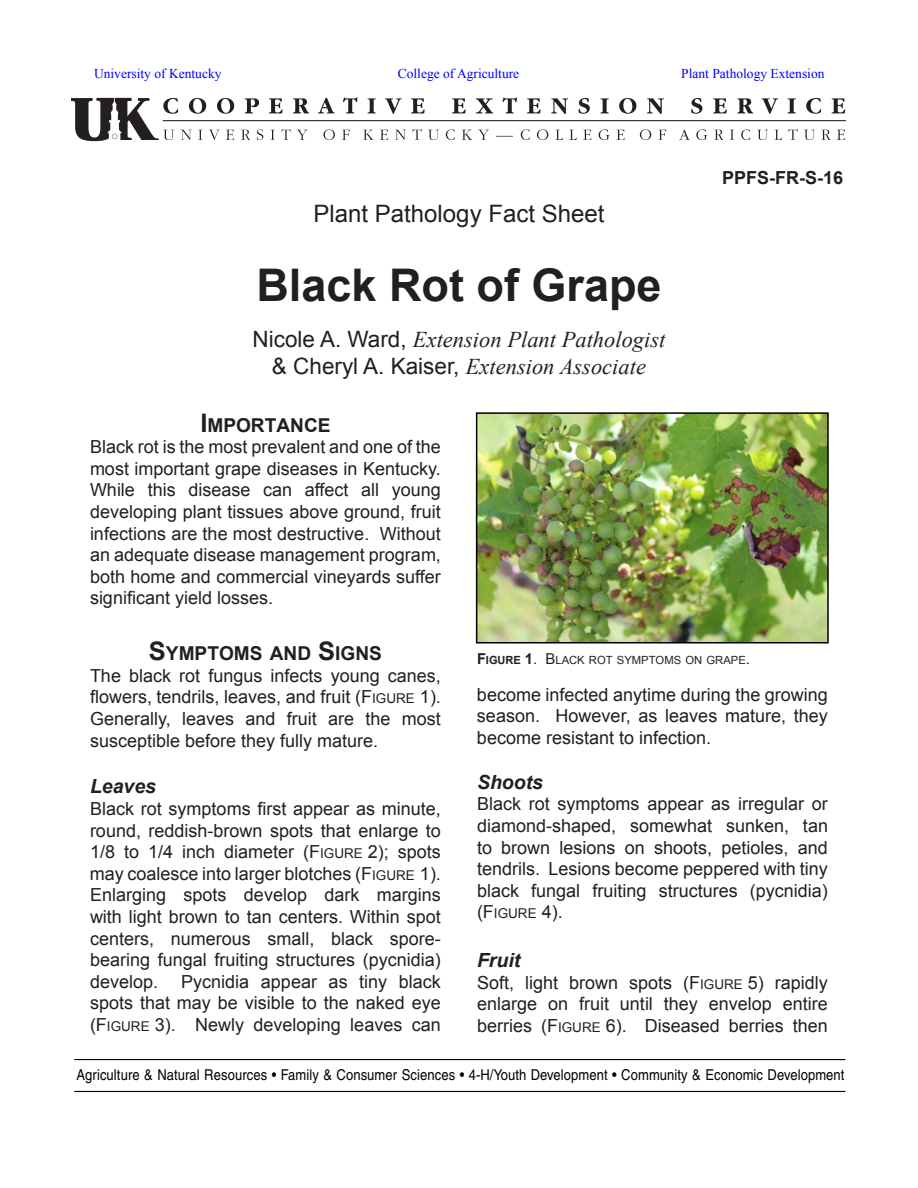
<style>
.page{position:relative;width:918px;height:1188px;background:#fff}
.page>*{position:absolute;margin:0;border:0;box-sizing:border-box;transform-origin:0 0}
.t1{font:700 45px "Arial";color:#231f20}
.t2{font:24px "Arial";color:#231f20}
.t3{font:italic 22.5px/27px "Times New Roman";color:#231f20;text-align:center}
.t4{font:italic 700 19.5px "Arial";color:#231f20}
.t5{font:700 19.2px "Arial";color:#231f20}
.t6{font:18px/21.6px "Arial";color:#231f20;text-align:justify}
.t7{font:700 18px "Arial";color:#231f20}
.t8{font:15px "Helvetica";letter-spacing:.01em;color:#000;scale:.87 1}
.t9{font:13.5px "Times New Roman";color:#00f}
.t10{font:13.5px "Arial";color:#231f20}
.t11{font:11.25px "Arial";color:#231f20}
.s1{font-family:"Arial";font-style:normal}
.s2{font-size:25.5px}
.s3{font-style:inherit}
.s4{font-size:13.5px}
.s5{font-weight:700;font-size:15px}
.s6{font-weight:700}
.s7{font-size:15px}
.s8{font-size:18px}
</style>
<div class="page">
<img style="left:71px;top:97px;width:774px;height:45px">
<hr style="left:74px;top:1059px;width:771px;height:1px;background:#000">
<hr style="left:74px;top:1091px;width:771px;height:1px;background:#000">
<img style="left:479px;top:415px;width:347px;height:226px">
<div style="left:476px;top:412px;width:353px;height:232px;border:2px solid #000"></div>
<p class="t9" style="left:94px;top:64px;width:129px">University of Kentucky</p>
<p class="t9" style="left:398px;top:64px;width:123px">College of Agriculture</p>
<p class="t9" style="left:681px;top:64px;width:145px">Plant Pathology Extension</p>
<h2 class="t2" style="left:314px;top:198px;width:292px">Plant Pathology Fact Sheet</h2>
<h1 class="t1" style="left:256px;top:255px;width:407px">Black Rot of Grape</h1>
<p class="t3" style="left:253px;top:325px;width:414px"><span class="s1">Nicole A. Ward,</span> Extension Plant Pathologist <span class="s1">&amp; Cheryl A. Kaiser,</span> Extension Associate</p>
<p class="t7" style="left:722px;top:166px;width:123px">PPFS-FR-S-16</p>
<p class="t5" style="left:200px;top:412px;width:132px"><span class="s2">I</span>MPORTANCE</p>
<p class="t6" style="left:90px;top:436px;width:352px">Black rot is the most prevalent and one of the most important grape diseases in Kentucky.<br>While this disease can affect all young developing plant tissues above ground, fruit infections are the most destructive. Without an adequate disease management program, both home and commercial vineyards suffer significant yield losses.</p>
<p class="t5" style="left:149px;top:641px;width:233px"><span class="s2">S</span>YMPTOMS AND <span class="s2">S</span>IGNS</p>
<p class="t6" style="left:90px;top:665px;width:353px">The black rot fungus infects young canes, flowers, tendrils, leaves, and fruit (<span class="s3">F</span><span class="s4">IGURE</span> 1).<br>Generally, leaves and fruit are the most susceptible before they fully mature.</p>
<p class="t4" style="left:90px;top:774px;width:68px">Leaves</p>
<p class="t6" style="left:90px;top:798px;width:353px">Black rot symptoms first appear as minute, round, reddish-brown spots that enlarge to 1/8 to 1/4 inch diameter (<span class="s3">F</span><span class="s4">IGURE</span> 2); spots may coalesce into larger blotches (<span class="s3">F</span><span class="s4">IGURE</span> 1).<br>Enlarging spots develop dark margins with light brown to tan centers. Within spot centers, numerous small, black spore&shy;bearing fungal fruiting structures (pycnidia) develop.</p>
<p class="t6" style="left:90px;top:971px;width:352px;text-indent:91px">Pycnidia appear as tiny black spots that may be visible to the naked eye (<span class="s3">F</span><span class="s4">IGURE</span> 3). Newly developing leaves can</p>
<p class="t11" style="left:477px;top:653px;width:275px"><span class="s5">F</span><span class="s6">IGURE</span> <span class="s5">1</span><span class="s7">. B</span>LACK ROT SYMPTOMS ON GRAPE<span class="s7">.</span></p>
<p class="t6" style="left:477px;top:684px;width:352px">become infected anytime during the growing season. However, as leaves mature, they become resistant to infection.</p>
<p class="t4" style="left:477px;top:769px;width:68px">Shoots</p>
<p class="t6" style="left:477px;top:793px;width:353px">Black rot symptoms appear as irregular or diamond-shaped, somewhat sunken, tan to brown lesions on shoots, petioles, and tendrils. Lesions become peppered with tiny black fungal fruiting structures (pycnidia)</p>
<p class="t10" style="left:477px;top:905px;width:87px"><span class="s8">(</span><span class="s8">F</span>IGURE <span class="s8">4).</span></p>
<p class="t4" style="left:477px;top:947px;width:45px">Fruit</p>
<p class="t6" style="left:477px;top:972px;width:352px">Soft, light brown spots (<span class="s3">F</span><span class="s4">IGURE</span> 5) rapidly enlarge on fruit until they envelop entire berries (<span class="s3">F</span><span class="s4">IGURE</span> 6). Diseased berries then</p>
<p class="t8" style="left:76px;top:1066px;width:884px">Agriculture &amp; Natural Resources • Family &amp; Consumer Sciences • 4-H/Youth Development • Community &amp; Economic Development</p>
</div>
